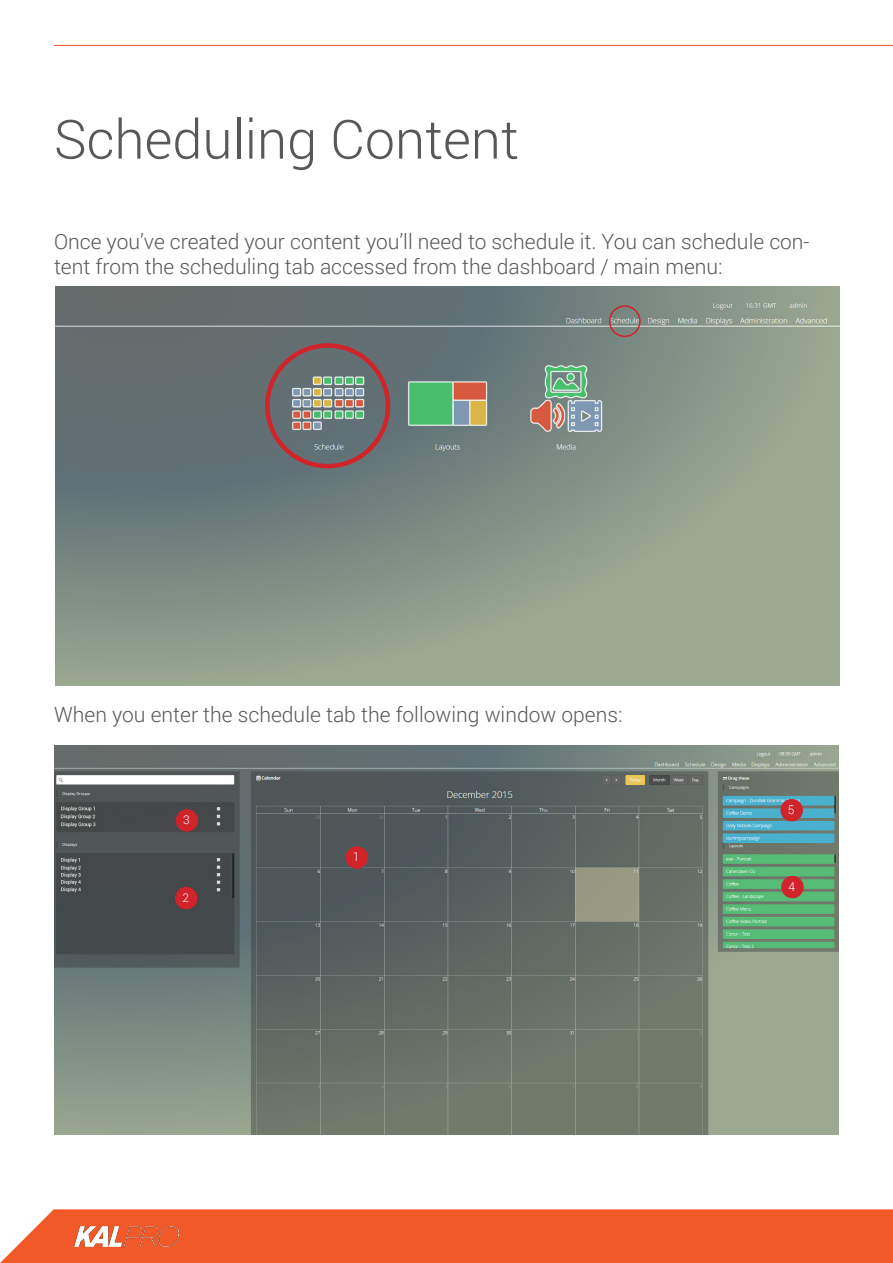
<style>
.page{position:relative;width:893px;height:1263px;background:#fff}
.page>*{position:absolute;margin:0;border:0;box-sizing:border-box;transform-origin:0 0}
.t1{font:300 54px "Roboto";color:#57585a}
.t2{font:300 21px/25.2px "Roboto";color:#57585a}
.t3{font:300 12px "Roboto";color:#fff}
</style>
<div class="page">
<div style="left:0;top:1209px;width:893px;height:54px;background:#f15929"></div>
<hr style="left:54px;top:45px;width:839px;height:1px;background:#ef4d2f">
<img style="left:74px;top:1227px;width:105px;height:19px">
<img style="left:56px;top:286px;width:784px;height:399px">
<div style="left:265px;top:343px;width:125px;height:125px;border:4px solid #d1232a;border-radius:50%"></div>
<div style="left:609px;top:305px;width:32px;height:32px;border:2px solid #d1232a;border-radius:50%"></div>
<img style="left:54px;top:745px;width:785px;height:389px">
<div style="left:782px;top:876px;width:21px;height:22px;background:#d1232a;border-radius:50%"></div>
<div style="left:781px;top:876px;width:22px;height:22px;border:1px solid #d1232a;border-radius:50%"></div>
<div style="left:781px;top:799px;width:21px;height:22px;background:#d1232a;border-radius:50%"></div>
<div style="left:781px;top:799px;width:22px;height:22px;border:1px solid #d1232a;border-radius:50%"></div>
<div style="left:346px;top:847px;width:21px;height:21px;background:#d1232a;border-radius:50%"></div>
<div style="left:346px;top:846px;width:22px;height:23px;border:1px solid #d1232a;border-radius:50%"></div>
<div style="left:176px;top:887px;width:21px;height:22px;background:#d1232a;border-radius:50%"></div>
<div style="left:175px;top:887px;width:22px;height:22px;border:1px solid #d1232a;border-radius:50%"></div>
<div style="left:176px;top:810px;width:22px;height:21px;background:#d1232a;border-radius:50%"></div>
<div style="left:176px;top:809px;width:22px;height:22px;border:1px solid #d1232a;border-radius:50%"></div>
<p class="t1" style="left:54px;top:102px;width:466px">Scheduling Content</p>
<p class="t2" style="left:54px;top:228px;width:757px">Once you’ve created your content you’ll need to schedule it. You can schedule con&shy;tent from the scheduling tab accessed from the dashboard / main menu:</p>
<p class="t2" style="left:54px;top:701px;width:570px">When you enter the schedule tab the following window opens:</p>
<p class="t3" style="left:183px;top:811px;width:8px">3</p>
<p class="t3" style="left:182px;top:889px;width:8px">2</p>
<p class="t3" style="left:353px;top:849px;width:8px">1</p>
<p class="t3" style="left:788px;top:801px;width:8px">5</p>
<p class="t3" style="left:788px;top:878px;width:8px">4</p>
</div>
